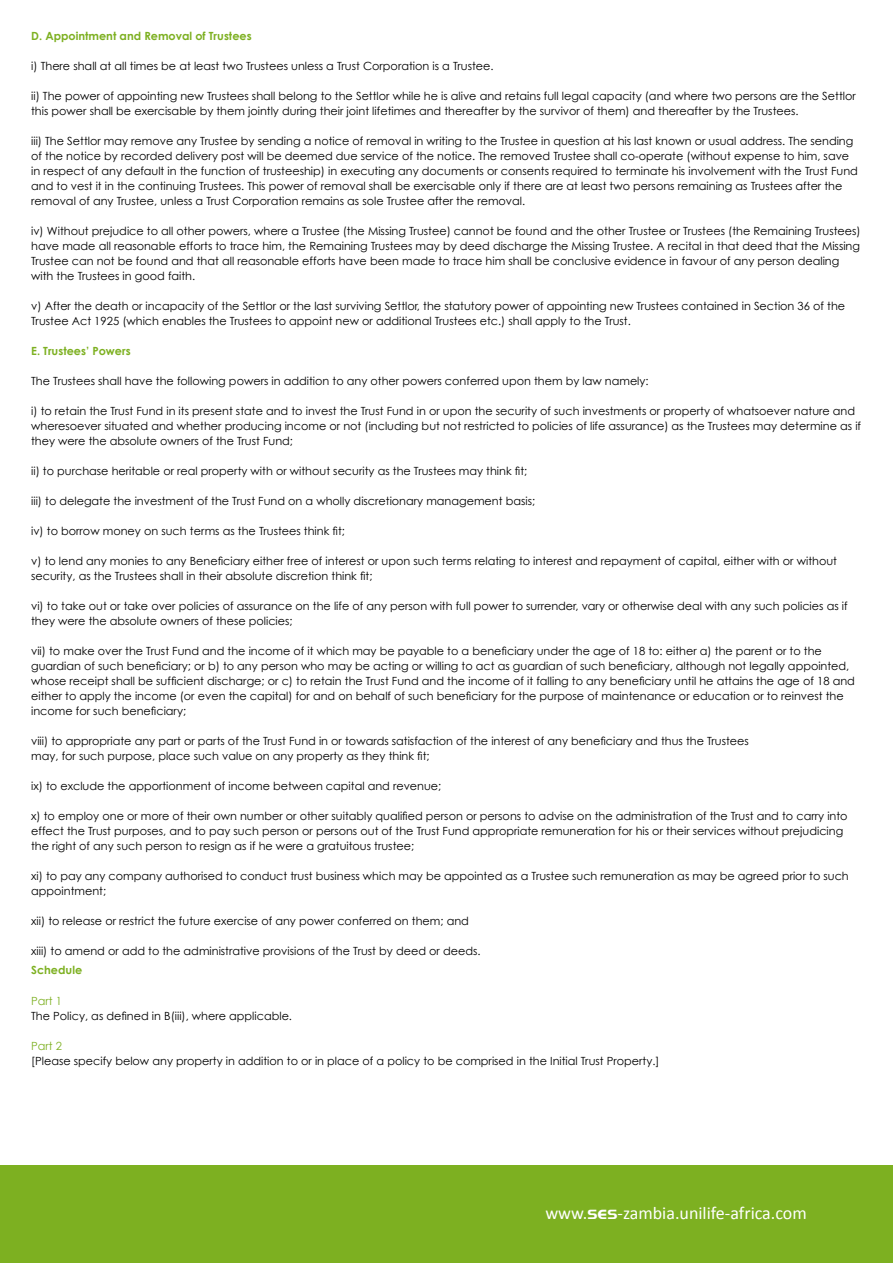
<style>
.page{position:relative;width:893px;height:1263px;background:#fff}
.page>*{position:absolute;margin:0;border:0;box-sizing:border-box;transform-origin:0 0}
.t1{font:18px "Calibri";color:#fff}
.t2{font:11.25px/15px "Century Gothic";color:#000}
.t3{font:700 11.25px "Century Gothic";color:#7db021}
.t4{font:11.25px "Century Gothic";color:#7db021}
.s1{font-family:"Denmark"}
</style>
<div class="page">
<div style="left:0;top:1165px;width:893px;height:98px;background:#7db021"></div>
<p class="t3" style="left:31px;top:29px;width:222px">D. Appointment and Removal of Trustees</p>
<p class="t2" style="left:31px;top:59px;width:464px">i) There shall at all times be at least two Trustees unless a Trust Corporation is a Trustee.</p>
<p class="t2" style="left:31px;top:89px;width:826px">ii) The power of appointing new Trustees shall belong to the Settlor while he is alive and retains full legal capacity (and where two persons are the Settlor this power shall be exercisable by them jointly during their joint lifetimes and thereafter by the survivor of them) and thereafter by the Trustees.</p>
<p class="t2" style="left:31px;top:134px;width:828px">iii) The Settlor may remove any Trustee by sending a notice of removal in writing to the Trustee in question at his last known or usual address. The sending of the notice by recorded delivery post will be deemed due service of the notice. The removed Trustee shall co-operate (without expense to him, save in respect of any default in the function of trusteeship) in executing any documents or consents required to terminate his involvement with the Trust Fund and to vest it in the continuing Trustees. This power of removal shall be exercisable only if there are at least two persons remaining as Trustees after the removal of any Trustee, unless a Trust Corporation remains as sole Trustee after the removal.</p>
<p class="t2" style="left:31px;top:224px;width:831px">iv) Without prejudice to all other powers, where a Trustee (the Missing Trustee) cannot be found and the other Trustee or Trustees (the Remaining Trustees) have made all reasonable efforts to trace him, the Remaining Trustees may by deed discharge the Missing Trustee. A recital in that deed that the Missing Trustee can not be found and that all reasonable efforts have been made to trace him shall be conclusive evidence in favour of any person dealing with the Trustees in good faith.</p>
<p class="t2" style="left:31px;top:299px;width:815px">v) After the death or incapacity of the Settlor or the last surviving Settlor, the statutory power of appointing new Trustees contained in Section 36 of the<br>Trustee Act 1925 (which enables the Trustees to appoint new or additional Trustees etc.) shall apply to the Trust.</p>
<p class="t3" style="left:31px;top:344px;width:101px">E. Trustees’ Powers</p>
<p class="t2" style="left:31px;top:374px;width:619px">The Trustees shall have the following powers in addition to any other powers conferred upon them by law namely:</p>
<p class="t2" style="left:31px;top:404px;width:831px">i) to retain the Trust Fund in its present state and to invest the Trust Fund in or upon the security of such investments or property of whatsoever nature and wheresoever situated and whether producing income or not (including but not restricted to policies of life assurance) as the Trustees may determine as if they were the absolute owners of the Trust Fund;</p>
<p class="t2" style="left:31px;top:464px;width:498px">ii) to purchase heritable or real property with or without security as the Trustees may think fit;</p>
<p class="t2" style="left:31px;top:494px;width:505px">iii) to delegate the investment of the Trust Fund on a wholly discretionary management basis;</p>
<p class="t2" style="left:31px;top:524px;width:315px">iv) to borrow money on such terms as the Trustees think fit;</p>
<p class="t2" style="left:31px;top:554px;width:807px">v) to lend any monies to any Beneficiary either free of interest or upon such terms relating to interest and repayment of capital, either with or without security, as the Trustees shall in their absolute discretion think fit;</p>
<p class="t2" style="left:31px;top:599px;width:818px">vi) to take out or take over policies of assurance on the life of any person with full power to surrender, vary or otherwise deal with any such policies as if they were the absolute owners of these policies;</p>
<p class="t2" style="left:31px;top:644px;width:825px">vii) to make over the Trust Fund and the income of it which may be payable to a beneficiary under the age of 18 to: either a) the parent or to the guardian of such beneficiary; or b) to any person who may be acting or willing to act as guardian of such beneficiary, although not legally appointed, whose receipt shall be sufficient discharge; or c) to retain the Trust Fund and the income of it falling to any beneficiary until he attains the age of 18 and either to apply the income (or even the capital) for and on behalf of such beneficiary for the purpose of maintenance or education or to reinvest the income for such beneficiary;</p>
<p class="t2" style="left:31px;top:734px;width:719px">viii) to appropriate any part or parts of the Trust Fund in or towards satisfaction of the interest of any beneficiary and thus the Trustees may, for such purpose, place such value on any property as they think fit;</p>
<p class="t2" style="left:31px;top:779px;width:412px">ix) to exclude the apportionment of income between capital and revenue;</p>
<p class="t2" style="left:31px;top:809px;width:818px">x) to employ one or more of their own number or other suitably qualified person or persons to advise on the administration of the Trust and to carry into effect the Trust purposes, and to pay such person or persons out of the Trust Fund appropriate remuneration for his or their services without prejudicing the right of any such person to resign as if he were a gratuitous trustee;</p>
<p class="t2" style="left:31px;top:869px;width:819px">xi) to pay any company authorised to conduct trust business which may be appointed as a Trustee such remuneration as may be agreed prior to such appointment;</p>
<p class="t2" style="left:31px;top:914px;width:439px">xii) to release or restrict the future exercise of any power conferred on them; and</p>
<p class="t2" style="left:31px;top:944px;width:451px">xiii) to amend or add to the administrative provisions of the Trust by deed or deeds.</p>
<p class="t3" style="left:31px;top:963px;width:53px">Schedule</p>
<p class="t4" style="left:31px;top:993px;width:32px">Part 1</p>
<p class="t2" style="left:31px;top:1008px;width:262px">The Policy, as defined in B(iii), where applicable.</p>
<p class="t4" style="left:31px;top:1038px;width:32px">Part 2</p>
<p class="t2" style="left:31px;top:1053px;width:630px">[Please specify below any property in addition to or in place of a policy to be comprised in the Initial Trust Property.]</p>
<h1 class="t1" style="left:545px;top:1201px;width:263px">www.<span class="s1">ses</span>-zambia.unilife-africa.com</h1>
</div>
